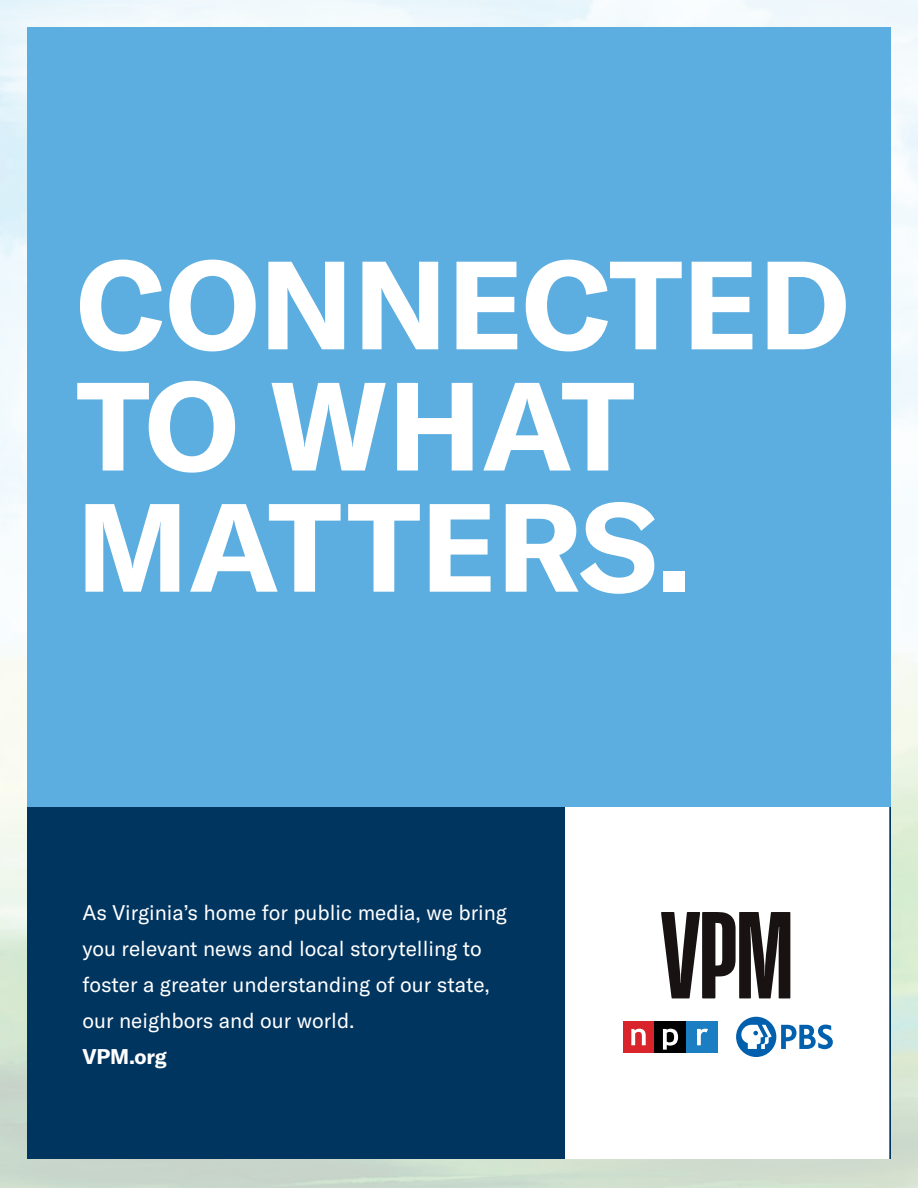
<style>
.page{position:relative;width:918px;height:1188px;background:#fff}
.page>*{position:absolute;margin:0;border:0;box-sizing:border-box;transform-origin:0 0}
.t1{font:700 123.45px/121.2px "GT America";color:#fff}
.t2{font:21px/36px "GT America";color:#fff}
.t3{font:700 21px "GT America";letter-spacing:-.005em;color:#fff}
</style>
<div class="page">
<svg style="left:671px;top:807px;width:220px;height:352px"></svg>
<div style="left:27px;top:807px;width:538px;height:352px;background:#003560"></div>
<div style="left:27px;top:27px;width:864px;height:780px;background:#5daee0"></div>
<svg style="left:623px;top:1020px;width:96px;height:33px;background:#6d596f"></svg>
<div style="left:736px;top:1017px;width:40px;height:40px;background:#0160ae;border-radius:50%"></div>
<svg style="left:781px;top:1025px;width:52px;height:24px"></svg>
<svg style="left:741px;top:1025px;width:31px;height:24px"></svg>
<svg style="left:661px;top:912px;width:129px;height:86px"></svg>
<h1 class="t1" style="left:76px;top:243px;width:775px">CONNECTED<br>TO WHAT<br>MATTERS.</h1>
<p class="t2" style="left:82px;top:895px;width:426px">As Virginia’s home for public media, we bring you relevant news and local storytelling to foster a greater understanding of our state, our neighbors and our world.</p>
<p class="t3" style="left:82px;top:1043px;width:86px">VPM.org</p>
</div>
